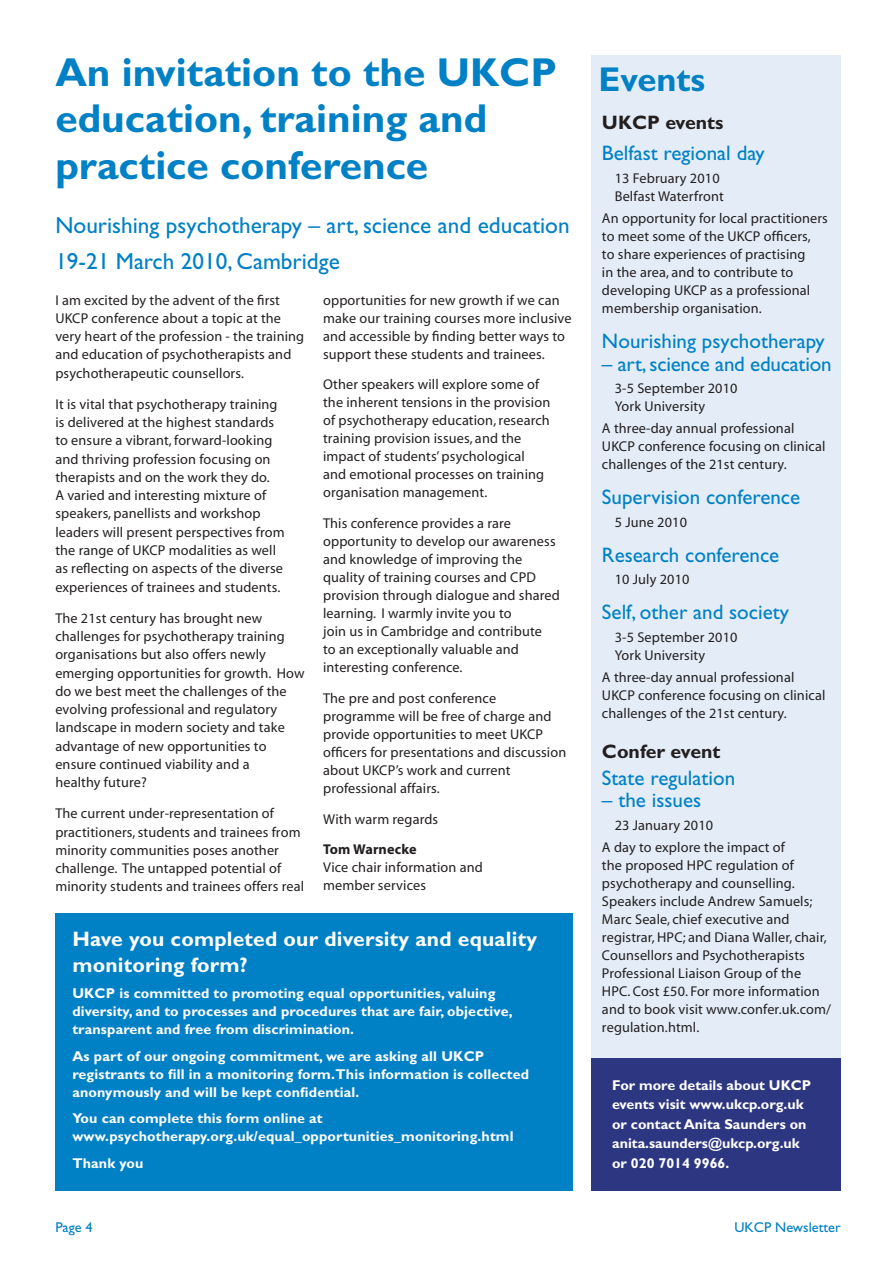
<style>
.page{position:relative;width:896px;height:1263px;background:#fff}
.page>*{position:absolute;margin:0;border:0;box-sizing:border-box;transform-origin:0 0}
.t1{font:700 40.5px/46.5px "Gill Sans";color:#0080c5}
.t2{font:700 34.5px "Gill Sans";color:#0080c5}
.t3{font:23.25px/36px "Gill Sans";color:#0080c5}
.t4{font:21px "Gill Sans";color:#0080c5}
.t5{font:700 21px/25.5px "Gill Sans";letter-spacing:.01em;color:#fff}
.t6{font:700 19.5px "Gill Sans";color:#231f20}
.t7{font:14.25px/18px "Myriad";letter-spacing:.01em;color:#231f20}
.t8{font:700 14.25px/18px "Gill Sans";letter-spacing:.01em;color:#fff}
.t9{font:14.25px "Gill Sans";color:#0080c5}
.t10{font:700 14.25px "Myriad";letter-spacing:.01em;color:#231f20}
</style>
<div class="page">
<div style="left:55px;top:913px;width:518px;height:277px;background:#0080c5"></div>
<div style="left:591px;top:55px;width:249px;height:1135px;background:#e4edf7"></div>
<div style="left:591px;top:1058px;width:249px;height:132px;background:#2d3681"></div>
<h1 class="t1" style="left:55px;top:49px;width:503px">An invitation to the UKCP education, training and practice conference</h1>
<h3 class="t3" style="left:55px;top:207px;width:516px">Nourishing psychotherapy – art, science and education<br>19-21 March 2010, Cambridge</h3>
<p class="t7" style="left:55px;top:291px;width:250px">I am excited by the advent of the first UKCP conference about a topic at the very heart of the profession - the training and education of psychotherapists and psychotherapeutic counsellors.</p>
<p class="t7" style="left:55px;top:396px;width:231px">It is vital that psychotherapy training is delivered at the highest standards to ensure a vibrant, forward-looking and thriving profession focusing on therapists and on the work they do.<br>A varied and interesting mixture of speakers, panellists and workshop leaders will present perspectives from the range of UKCP modalities as well as reflecting on aspects of the diverse experiences of trainees and students.</p>
<p class="t7" style="left:55px;top:609px;width:251px">The 21st century has brought new challenges for psychotherapy training organisations but also offers newly emerging opportunities for growth. How do we best meet the challenges of the evolving professional and regulatory landscape in modern society and take advantage of new opportunities to ensure continued viability and a<br>healthy future?</p>
<p class="t7" style="left:55px;top:805px;width:250px">The current under-representation of practitioners, students and trainees from minority communities poses another challenge. The untapped potential of minority students and trainees offers real</p>
<p class="t7" style="left:323px;top:291px;width:250px">opportunities for new growth if we can make our training courses more inclusive and accessible by finding better ways to support these students and trainees.</p>
<p class="t7" style="left:323px;top:376px;width:229px">Other speakers will explore some of the inherent tensions in the provision of psychotherapy education, research training provision issues, and the impact of students’ psychological and emotional processes on training organisation management.</p>
<p class="t7" style="left:323px;top:515px;width:238px">This conference provides a rare opportunity to develop our awareness and knowledge of improving the quality of training courses and CPD provision through dialogue and shared learning. I warmly invite you to<br>join us in Cambridge and contribute<br>to an exceptionally valuable and interesting conference.</p>
<p class="t7" style="left:323px;top:690px;width:245px">The pre and post conference programme will be free of charge and provide opportunities to meet UKCP officers for presentations and discussion about UKCP’s work and current professional affairs.</p>
<p class="t7" style="left:323px;top:810px;width:117px">With warm regards</p>
<p class="t10" style="left:323px;top:842px;width:95px">Tom Warnecke</p>
<p class="t7" style="left:323px;top:859px;width:161px">Vice chair information and member services</p>
<h3 class="t5" style="left:72px;top:926px;width:466px">Have you completed our diversity and equality monitoring form?</h3>
<p class="t8" style="left:72px;top:984px;width:442px">UKCP is committed to promoting equal opportunities, valuing diversity, and to processes and procedures that are fair, objective, transparent and free from discrimination.</p>
<p class="t8" style="left:72px;top:1047px;width:458px">As part of our ongoing commitment, we are asking all UKCP registrants to fill in a monitoring form. This information is collected anonymously and will be kept confidential.</p>
<p class="t8" style="left:72px;top:1109px;width:443px">You can complete this form online at www.psychotherapy.org.uk/equal_opportunities_monitoring.html</p>
<p class="t8" style="left:72px;top:1154px;width:73px">Thank you</p>
<h2 class="t2" style="left:598px;top:59px;width:108px">Events</h2>
<h3 class="t6" style="left:602px;top:111px;width:123px">UKCP events</h3>
<h3 class="t4" style="left:602px;top:141px;width:164px">Belfast regional day</h3>
<p class="t7" style="left:614px;top:169px;width:110px">13 February 2010<br>Belfast Waterfront</p>
<p class="t7" style="left:602px;top:210px;width:227px">An opportunity for local practitioners to meet some of the UKCP officers,<br>to share experiences of practising<br>in the area, and to contribute to developing UKCP as a professional membership organisation.</p>
<h3 class="t4" style="left:602px;top:329px;width:224px">Nourishing psychotherapy</h3>
<h3 class="t4" style="left:602px;top:351px;width:231px">– art, science and education</h3>
<p class="t7" style="left:614px;top:380px;width:124px">3-5 September 2010<br>York University</p>
<p class="t7" style="left:602px;top:420px;width:225px">A three-day annual professional<br>UKCP conference focusing on clinical challenges of the 21st century.</p>
<h3 class="t4" style="left:602px;top:485px;width:200px">Supervision conference</h3>
<p class="t7" style="left:614px;top:513px;width:74px">5 June 2010</p>
<h3 class="t4" style="left:602px;top:543px;width:179px">Research conference</h3>
<p class="t7" style="left:614px;top:571px;width:76px">10 July 2010</p>
<h3 class="t4" style="left:602px;top:600px;width:188px">Self, other and society</h3>
<p class="t7" style="left:614px;top:628px;width:124px">3-5 September 2010<br>York University</p>
<p class="t7" style="left:602px;top:669px;width:225px">A three-day annual professional<br>UKCP conference focusing on clinical challenges of the 21st century.</p>
<h3 class="t6" style="left:602px;top:740px;width:120px">Confer event</h3>
<h3 class="t4" style="left:602px;top:766px;width:135px">State regulation</h3>
<h3 class="t4" style="left:602px;top:788px;width:101px">– the issues</h3>
<p class="t7" style="left:602px;top:814px;width:184px;line-height:22.2px;text-indent:13px">23 January 2010<br>A day to explore the impact of</p>
<p class="t7" style="left:602px;top:857px;width:230px">the proposed HPC regulation of psychotherapy and counselling.<br>Speakers include Andrew Samuels; Marc Seale, chief executive and registrar, HPC; and Diana Waller, chair, Counsellors and Psychotherapists Professional Liaison Group of the HPC. Cost £50. For more information and to book visit www.confer.uk.com/ regulation.html.</p>
<p class="t8" style="left:612px;top:1075px;width:201px;line-height:19.5px">For more details about UKCP events visit www.ukcp.org.uk or contact Anita Saunders on anita.saunders@ukcp.org.uk or 020 7014 9966.</p>
<p class="t9" style="left:55px;top:1219px;width:39px">Page 4</p>
<p class="t9" style="left:734px;top:1219px;width:108px">UKCP Newsletter</p>
</div>
